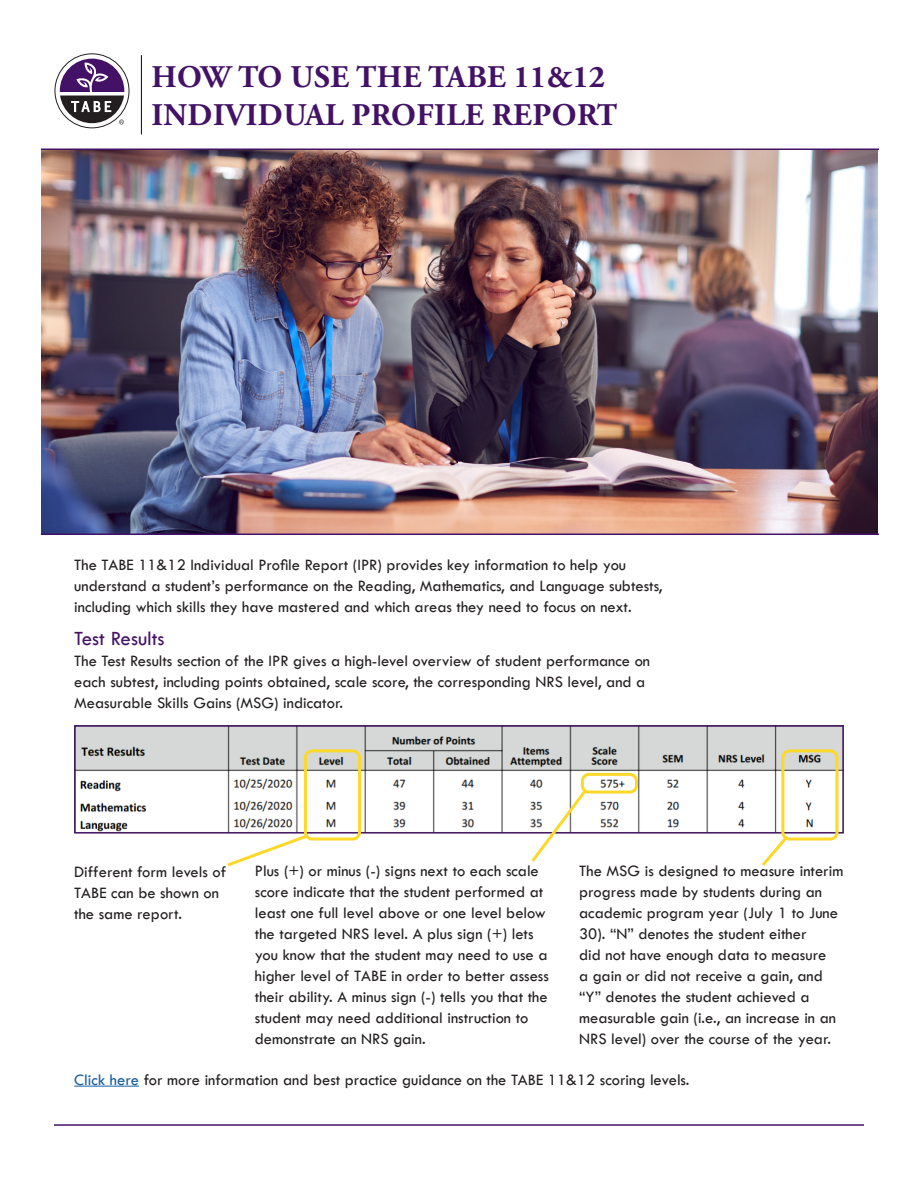
<style>
.page{position:relative;width:918px;height:1188px;background:#fff}
.page>*{position:absolute;margin:0;border:0;box-sizing:border-box;transform-origin:0 0}
.Purple_Page_Title{font:700 31.5px/37.8px "Adobe Garamond Pro";letter-spacing:.015em;color:#431266}
.Bold_Text{font:21px "Tw Cen";color:#431266}
.Body_Text{font:16.5px/21px "Tw Cen";color:#231f20}
.s1{color:#175d9e}
</style>
<div class="page">
<img style="left:41px;top:150px;width:836px;height:384px">
<hr style="left:141px;top:55px;width:1px;height:79px;background:#231f20">
<hr style="left:41px;top:148px;width:838px;height:2px;background:#431266">
<svg style="left:55px;top:54px;width:74px;height:74px"></svg>
<div style="left:55px;top:54px;width:74px;height:74px;border:1px solid #231f20;border-radius:50%"></div>
<svg style="left:60px;top:59px;width:64px;height:65px"></svg>
<hr style="left:54px;top:1124px;width:810px;height:2px;background:#431266">
<img style="left:76px;top:727px;width:766px;height:105px">
<div style="left:74px;top:725px;width:770px;height:109px;border:1px solid #431266"></div>
<div style="left:304px;top:749px;width:57px;height:92px;border:3px solid #fcd829;border-radius:7px"></div>
<div style="left:581px;top:773px;width:57px;height:21px;border:3px solid #fcd829;border-radius:7px"></div>
<div style="left:781px;top:749px;width:57px;height:92px;border:3px solid #fcd829;border-radius:7px"></div>
<svg style="left:224px;top:832px;width:86px;height:35px"></svg>
<svg style="left:528px;top:786px;width:62px;height:76px"></svg>
<svg style="left:759px;top:833px;width:32px;height:33px"></svg>
<hr style="left:74px;top:1086px;width:65px;height:1px;background:#175d9e">
<hr style="left:41px;top:534px;width:838px;height:1px;background:#431266">
<p class="Purple_Page_Title" style="left:151px;top:59px;width:467px">HOW TO USE THE TABE 11&amp;12<br>INDIVIDUAL PROFILE REPORT</p>
<p class="Body_Text" style="left:74px;top:554px;width:590px">The TABE 11&amp;12 Individual Profile Report (IPR) provides key information to help you understand a student’s performance on the Reading, Mathematics, and Language subtests, including which skills they have mastered and which areas they need to focus on next.</p>
<p class="Bold_Text" style="left:74px;top:626px;width:92px">Test Results</p>
<p class="Body_Text" style="left:74px;top:650px;width:577px">The Test Results section of the IPR gives a high-level overview of student performance on each subtest, including points obtained, scale score, the corresponding NRS level, and a<br>Measurable Skills Gains (MSG) indicator.</p>
<p class="Body_Text" style="left:74px;top:861px;width:154px">Different form levels of<br>TABE can be shown on the same report.</p>
<p class="Body_Text" style="left:255px;top:860px;width:296px">Plus (+) or minus (-) signs next to each scale score indicate that the student performed at least one full level above or one level below the targeted NRS level. A plus sign (+) lets you know that the student may need to use a higher level of TABE in order to better assess their ability. A minus sign (-) tells you that the student may need additional instruction to demonstrate an NRS gain.</p>
<p class="Body_Text" style="left:579px;top:860px;width:266px">The MSG is designed to measure interim progress made by students during an academic program year (July 1 to June 30). “N” denotes the student either<br>did not have enough data to measure<br>a gain or did not receive a gain, and “Y” denotes the student achieved a measurable gain (i.e., an increase in an NRS level) over the course of the year.</p>
<p class="Body_Text" style="left:74px;top:1069px;width:617px"><span class="s1">Click here</span> for more information and best practice guidance on the TABE 11&amp;12 scoring levels.</p>
</div>
